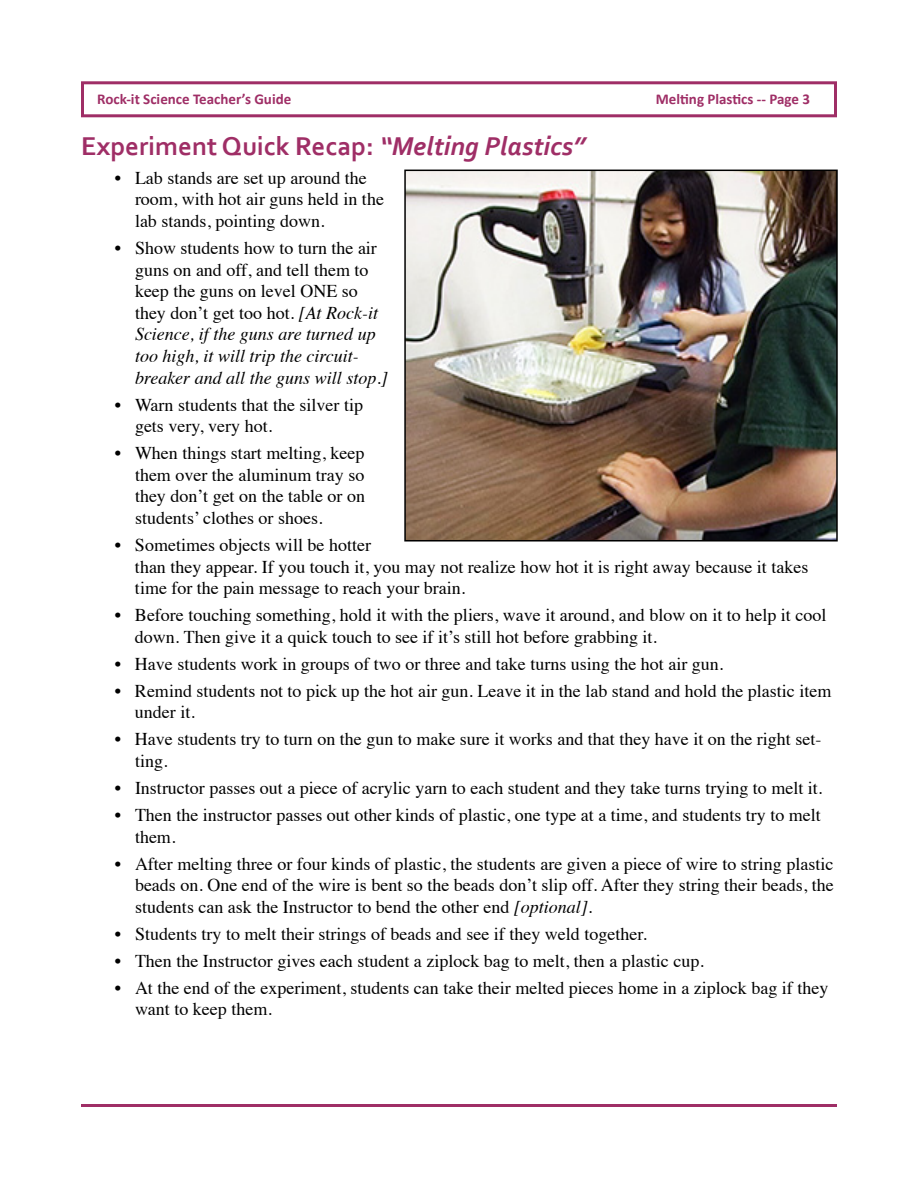
<style>
.page{position:relative;width:918px;height:1188px;background:#fff}
.page>*{position:absolute;margin:0;border:0;box-sizing:border-box;transform-origin:0 0}
.t1{font:700 27px "Corbel";color:#9f2e66}
.t2{font:18px/21.6px "Times";color:#000}
.t3{font:italic 18px/21.6px "Times";color:#000}
.t4{font:700 15px "Calibri";color:#9f2e66}
.s1{font-style:italic}
.s2{font-style:normal}
</style>
<div class="page">
<div style="left:81px;top:81px;width:756px;height:36px;border:3px solid #9f2e66"></div>
<hr style="left:81px;top:1104px;width:756px;height:3px;background:#9f2e66">
<img style="left:407px;top:173px;width:428px;height:366px">
<div style="left:404px;top:170px;width:434px;height:372px;border:2px solid #000"></div>
<p class="t4" style="left:97px;top:89px;width:196px">Rock-it Science Teacher’s Guide</p>
<p class="t4" style="left:656px;top:89px;width:156px">Melting Plastics -- Page 3</p>
<h1 class="t1" style="left:81px;top:129px;width:506px">Experiment Quick Recap: <span class="s1">“Melting Plastics”</span></h1>
<p class="t2" style="left:135px;top:165px;width:250px;text-indent:-20px">• Lab stands are set up around the room, with hot air guns held in the lab stands, pointing down.</p>
<p class="t3" style="left:135px;top:236px;width:254px;text-indent:-20px"><span class="s2">• Show students how to turn the air guns on and off, and tell them to keep the guns on level ONE so they don’t get too hot.</span> [At Rock-it<br>Science, if the guns are turned up too high, it will trip the circuit&shy;breaker and all the guns will stop.]</p>
<p class="t2" style="left:135px;top:392px;width:230px;text-indent:-20px">• Warn students that the silver tip gets very, very hot.</p>
<p class="t2" style="left:135px;top:441px;width:232px;text-align:justify;text-indent:-20px">• When things start melting, keep them over the aluminum tray so they don’t get on the table or on students’ clothes or shoes.</p>
<p class="t2" style="left:135px;top:533px;width:675px;text-indent:-20px">• Sometimes objects will be hotter<br>than they appear. If you touch it, you may not realize how hot it is right away because it takes time for the pain message to reach your brain.</p>
<p class="t2" style="left:135px;top:603px;width:693px;text-indent:-20px">• Before touching something, hold it with the pliers, wave it around, and blow on it to help it cool down. Then give it a quick touch to see if it’s still hot before grabbing it.</p>
<p class="t2" style="left:115px;top:651px;width:608px">• Have students work in groups of two or three and take turns using the hot air gun.</p>
<p class="t2" style="left:135px;top:678px;width:698px;text-indent:-20px">• Remind students not to pick up the hot air gun. Leave it in the lab stand and hold the plastic item under it.</p>
<p class="t2" style="left:135px;top:727px;width:688px;text-indent:-20px">• Have students try to turn on the gun to make sure it works and that they have it on the right set&shy;ting.</p>
<p class="t2" style="left:115px;top:776px;width:707px">• Instructor passes out a piece of acrylic yarn to each student and they take turns trying to melt it.</p>
<p class="t2" style="left:135px;top:803px;width:687px;text-indent:-20px">• Then the instructor passes out other kinds of plastic, one type at a time, and students try to melt them.</p>
<p class="t2" style="left:135px;top:851px;width:700px;text-align:justify;text-indent:-20px">• After melting three or four kinds of plastic, the students are given a piece of wire to string plastic beads on. One end of the wire is bent so the beads don’t slip off. After they string their beads, the students can ask the Instructor to bend the other end <span class="s1">[optional].</span></p>
<p class="t2" style="left:115px;top:921px;width:531px">• Students try to melt their strings of beads and see if they weld together.</p>
<p class="t2" style="left:115px;top:948px;width:588px">• Then the Instructor gives each student a ziplock bag to melt, then a plastic cup.</p>
<p class="t2" style="left:135px;top:975px;width:695px;text-indent:-20px">• At the end of the experiment, students can take their melted pieces home in a ziplock bag if they want to keep them.</p>
</div>
